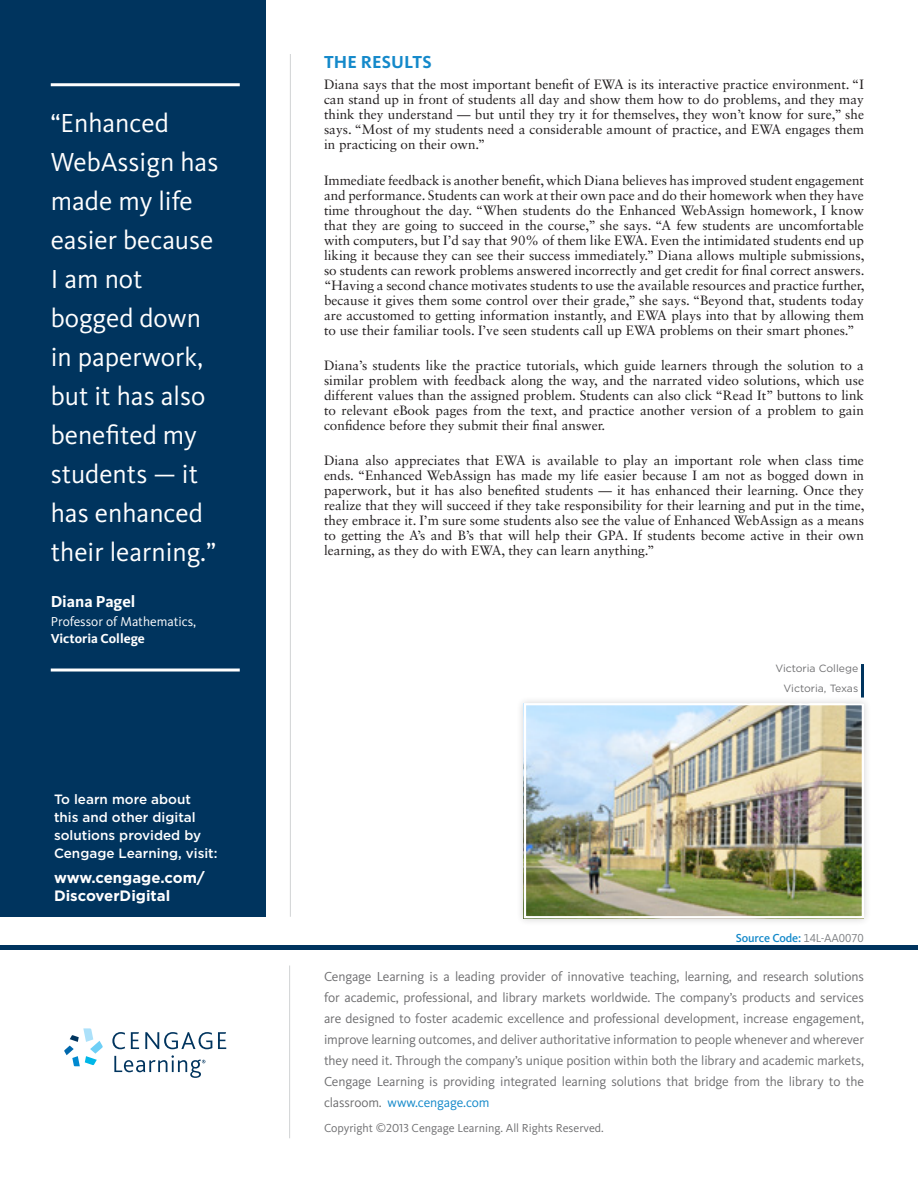
<style>
.page{position:relative;width:918px;height:1188px;background:#fff}
.page>*{position:absolute;margin:0;border:0;box-sizing:border-box;transform-origin:0 0}
.t1{font:27px/39px "Kievit OT";color:#fff}
.t2{font:700 18px "Kievit OT";letter-spacing:.01em;color:#1489ca}
.t3{font:700 16.5px "Kievit OT";color:#fff}
.t4{font:700 15px/18px "Gotham";color:#fff}
.t5{font:13.5px/15px "Sabon LT Std";color:#231f20;text-align:justify}
.t6{font:13.5px/21px "Kievit OT";letter-spacing:-.01em;color:#6e6e70;text-align:justify}
.t7{font:500 13.5px/18px "Gotham";color:#fff}
.t8{font:13.5px "Kievit OT";color:#fff}
.t9{font:700 13.5px "Kievit OT";color:#fff}
.t10{font:12px "Kievit CL";color:#6f6f71}
.t11{font:500 12px "Kievit OT";letter-spacing:-.01em;color:#1489ca}
.t12{font:10.5px/19.5px "Gotham";color:#6f6f71;text-align:right}
.s1{font-weight:400;color:#808285}
.s2{color:#1489ca}
</style>
<div class="page">
<div style="left:0;top:0;width:266px;height:917px;background:#00345e"></div>
<hr style="left:290px;top:54px;width:1px;height:863px;background:#d1d3d4">
<hr style="left:289px;top:966px;width:1px;height:172px;background:#d1d3d4">
<hr style="left:51px;top:83px;width:189px;height:3px;background:#fff">
<hr style="left:51px;top:669px;width:189px;height:3px;background:#fff">
<hr style="left:861px;top:664px;width:3px;height:34px;background:#00345e">
<svg style="left:64px;top:1028px;width:39px;height:38px"></svg>
<svg style="left:112px;top:1032px;width:13px;height:17px"></svg>
<svg style="left:131px;top:1032px;width:8px;height:17px"></svg>
<svg style="left:145px;top:1032px;width:67px;height:17px"></svg>
<svg style="left:218px;top:1032px;width:8px;height:17px"></svg>
<svg style="left:114px;top:1055px;width:91px;height:23px"></svg>
<div style="left:0;top:945px;width:918px;height:5px;background:#00345e"></div>
<div style="left:516px;top:695px;width:356px;height:231px;background:#231f20;opacity:.2"></div>
<img style="left:527px;top:706px;width:334px;height:209px">
<div style="left:524px;top:703px;width:340px;height:215px;border:2px solid #fff"></div>
<h1 class="t1" style="left:51px;top:103px;width:169px">“Enhanced<br>WebAssign has made my life easier because<br>I am not bogged down in paperwork, but it has also benefited my students — it has enhanced their learning.”</h1>
<p class="t3" style="left:51px;top:592px;width:86px">Diana Pagel</p>
<p class="t8" style="left:51px;top:613px;width:147px">Professor of Mathematics,</p>
<p class="t9" style="left:51px;top:630px;width:96px">Victoria College</p>
<p class="t7" style="left:54px;top:790px;width:165px">To learn more about this and other digital solutions provided by<br>Cengage Learning, visit:</p>
<p class="t4" style="left:54px;top:869px;width:152px">www.cengage.com/<br>DiscoverDigital</p>
<h2 class="t2" style="left:324px;top:51px;width:12px">The</h2>
<h2 class="t2" style="left:361px;top:51px;width:72px">Results</h2>
<p class="t5" style="left:324px;top:77px;width:542px">Diana says that the most important benefit of EWA is its interactive practice environment. “I can stand up in front of students all day and show them how to do problems, and they may think they understand — but until they try it for themselves, they won’t know for sure,” she says. “Most of my students need a considerable amount of practice, and EWA engages them in practicing on their own.”</p>
<p class="t5" style="left:324px;top:172px;width:542px">Immediate feedback is another benefit, which Diana believes has improved student engagement and performance. Students can work at their own pace and do their homework when they have time throughout the day. “When students do the Enhanced WebAssign homework, I know that they are going to succeed in the course,” she says. “A few students are uncomfortable with computers, but I’d say that 90% of them like EWA. Even the intimidated students end up liking it because they can see their success immediately.” Diana allows multiple submissions, so students can rework problems answered incorrectly and get credit for final correct answers. “Having a second chance motivates students to use the available resources and practice further, because it gives them some control over their grade,” she says. “Beyond that, students today are accustomed to getting information instantly, and EWA plays into that by allowing them to use their familiar tools. I’ve seen students call up EWA problems on their smart phones.”</p>
<p class="t5" style="left:324px;top:358px;width:542px">Diana’s students like the practice tutorials, which guide learners through the solution to a similar problem with feedback along the way, and the narrated video solutions, which use different values than the assigned problem. Students can also click “Read It” buttons to link to relevant eBook pages from the text, and practice another version of a problem to gain confidence before they submit their final answer.</p>
<p class="t5" style="left:324px;top:453px;width:542px">Diana also appreciates that EWA is available to play an important role when class time ends. “Enhanced WebAssign has made my life easier because I am not as bogged down in paperwork, but it has also benefited students — it has enhanced their learning. Once they realize that they will succeed if they take responsibility for their learning and put in the time, they embrace it. I’m sure some students also see the value of Enhanced WebAssign as a means to getting the A’s and B’s that will help their GPA. If students become active in their own learning, as they do with EWA, they can learn anything.”</p>
<p class="t12" style="left:775px;top:659px;width:84px">Victoria College<br>Victoria, Texas</p>
<p class="t11" style="left:736px;top:931px;width:130px">Source Code: <span class="s1">14L-AA0070</span></p>
<p class="t6" style="left:324px;top:966px;width:542px">Cengage Learning is a leading provider of innovative teaching, learning, and research solutions for academic, professional, and library markets worldwide. The company’s products and services are designed to foster academic excellence and professional development, increase engagement, improve learning outcomes, and deliver authoritative information to people whenever and wherever they need it. Through the company’s unique position within both the library and academic markets, Cengage Learning is providing integrated learning solutions that bridge from the library to the classroom. <span class="s2">www.cengage.com</span></p>
<p class="t10" style="left:324px;top:1121px;width:281px">Copyright ©2013 Cengage Learning. All Rights Reserved.</p>
</div>
